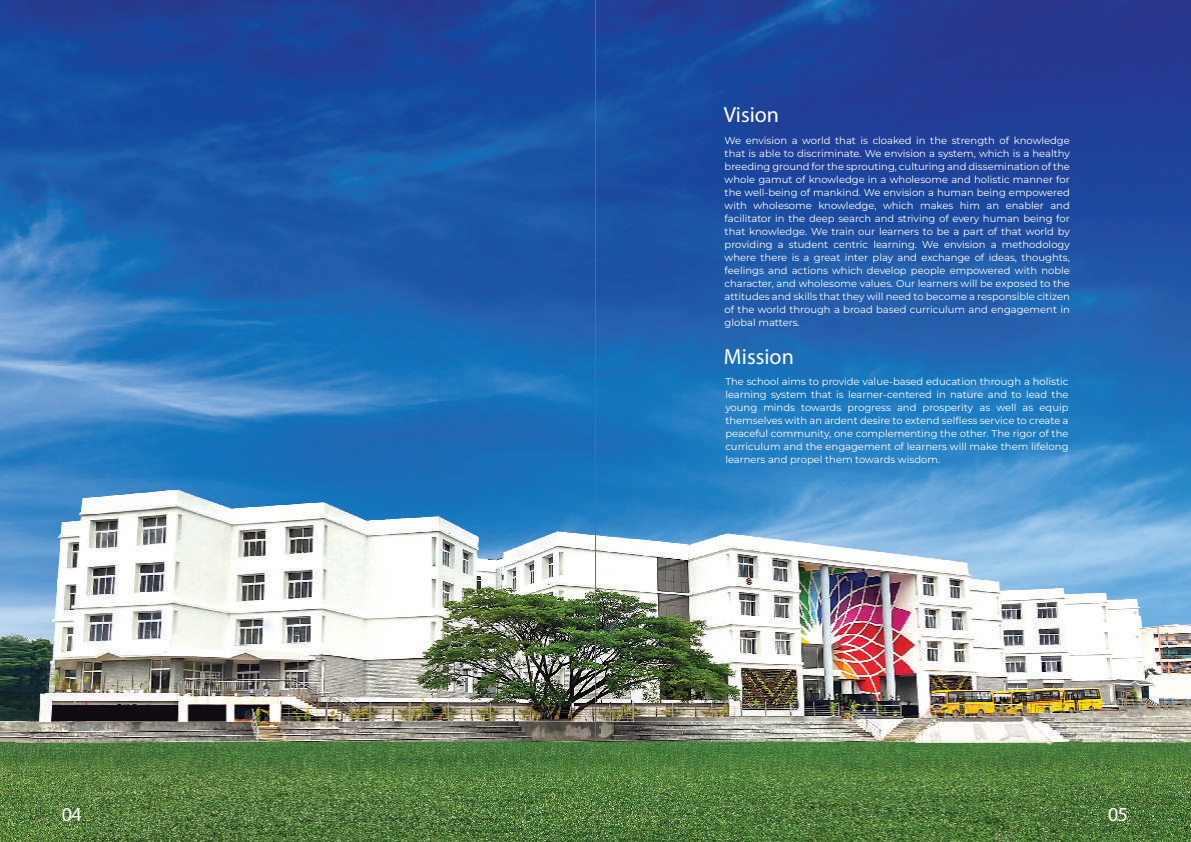
<style>
.page{position:relative;width:1191px;height:842px;background:#fff}
.page>*{position:absolute;margin:0;border:0;box-sizing:border-box;transform-origin:0 0}
.t1{font:22px "Myriad Pro";color:#fff}
.t2{font:20px "Myriad Pro";color:#fff}
.t3{font:100 10px/13px "Montserrat";color:#fff;text-align:justify}
</style>
<div class="page">
<img style="left:0;top:0;width:1191px;height:842px">
<hr style="left:595px;top:0;width:1px;height:842px;background:#706866">
<h1 class="t1" style="left:724px;top:101px;width:57px">Vision</h1>
<p class="t3" style="left:724px;top:133px;width:347px">We envision a world that is cloaked in the strength of knowledge that is able to discriminate. We envision a system, which is a healthy breeding ground for the sprouting, culturing and dissemination of the whole gamut of knowledge in a wholesome and holistic manner for the well-being of mankind. We envision a human being empowered with wholesome knowledge, which makes him an enabler and facilitator in the deep search and striving of every human being for that knowledge. We train our learners to be a part of that world by providing a student centric learning. We envision a methodology where there is a great inter play and exchange of ideas, thoughts, feelings and actions which develop people empowered with noble character, and wholesome values. Our learners will be exposed to the attitudes and skills that they will need to become a responsible citizen of the world through a broad based curriculum and engagement in global matters.</p>
<h1 class="t1" style="left:724px;top:343px;width:71px">Mission</h1>
<p class="t3" style="left:725px;top:375px;width:345px">The school aims to provide value-based education through a holistic learning system that is learner-centered in nature and to lead the young minds towards progress and prosperity as well as equip themselves with an ardent desire to extend selfless service to create a peaceful community, one complementing the other. The rigor of the curriculum and the engagement of learners will make them lifelong learners and propel them towards wisdom.</p>
<h2 class="t2" style="left:62px;top:801px;width:21px">04</h2>
<h2 class="t2" style="left:1108px;top:801px;width:21px">05</h2>
</div>
